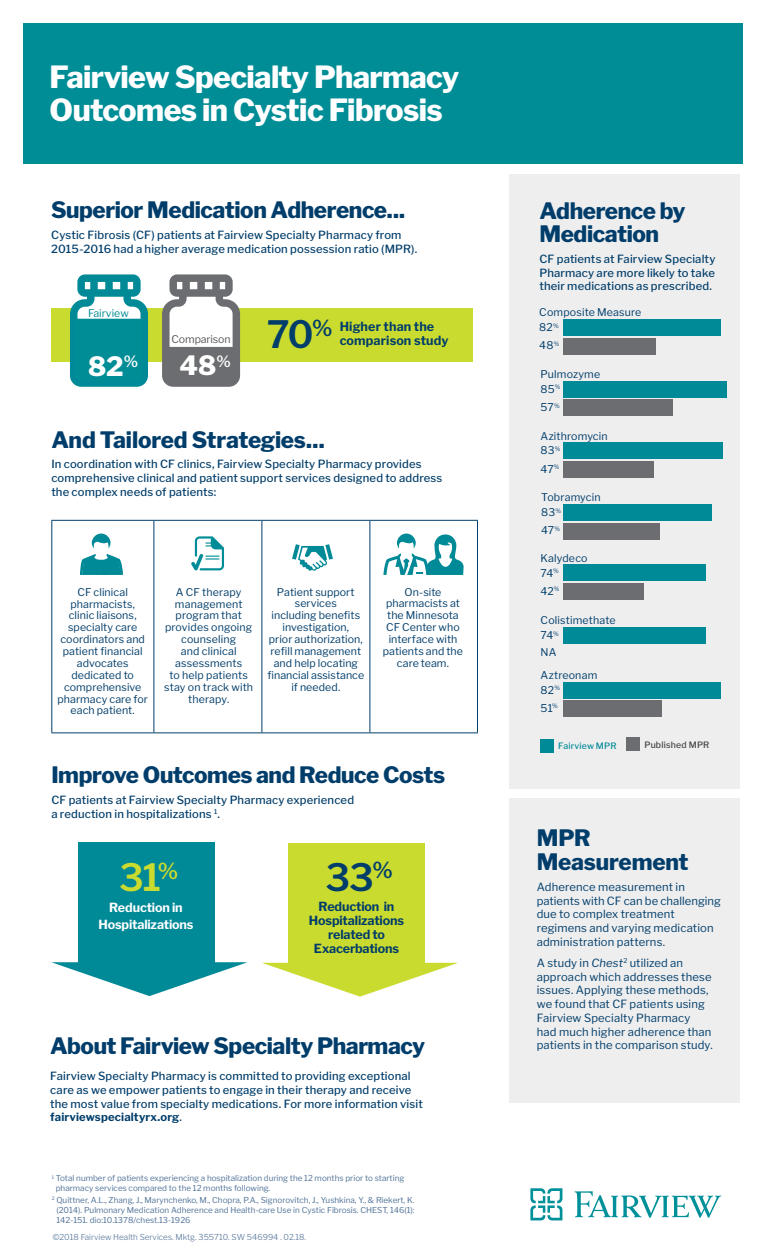
<style>
.page{position:relative;width:765px;height:1260px;background:#fff}
.page>*{position:absolute;margin:0;border:0;box-sizing:border-box;transform-origin:0 0}
.t1{font:600 37.5px "Libre Franklin";color:#003d6a}
.t2{font:600 37.5px "Libre Franklin";color:#cadb2f}
.t3{font:800 30.38px/32.1px "Libre Franklin";letter-spacing:-.02em;color:#fff}
.t4{font:800 26.5px "Libre Franklin";color:#fff}
.t5{font:800 22.5px/23.8px "Libre Franklin";letter-spacing:-.015em;color:#003d6a}
.t6{font:700 12.5px/13.8px "Libre Franklin";letter-spacing:-.01em;color:#003d6a;text-align:center}
.t7{font:700 12.5px/13.8px "Libre Franklin";letter-spacing:.01em;color:#003d6a}
.t8{font:700 12.5px/16.9px "Libre Franklin";letter-spacing:-.01em;color:#fff;text-align:center}
.t9{font:500 11.25px/13.8px "Libre Franklin";letter-spacing:.015em;color:#003d6a}
.t10{font:11.25px/13.8px "Libre Franklin";letter-spacing:.01em;color:#003d6a}
.t11{font:10.62px/11.9px "Libre Franklin";letter-spacing:.01em;color:#003d6a;text-align:center}
.t12{font:10.62px "Libre Franklin";letter-spacing:-.01em;color:#57585a}
.t13{font:10.62px "Libre Franklin";color:#008d96}
.t14{font:500 8.75px "Libre Franklin";letter-spacing:.025em;color:#3e3e3f}
.t15{font:500 8.75px "Libre Franklin";letter-spacing:.025em;color:#008996}
.t16{font:8.12px/9.8px "Libre Franklin";color:#527399}
.CopyRight{font:300 8.12px "Libre Franklin";color:#527399}
.s1{font-weight:700}
.s2{font-style:italic}
</style>
<div class="page">
<div style="left:509px;top:798px;width:231px;height:305px;background:#eeeeef"></div>
<div style="left:509px;top:174px;width:231px;height:614px;background:#eeeeef"></div>
<div style="left:51px;top:308px;width:421px;height:54px;background:#cadb2f"></div>
<div style="left:23px;top:24px;width:720px;height:140px;background:#008d96"></div>
<svg style="left:530px;top:1188px;width:32px;height:32px"></svg>
<svg style="left:575px;top:1191px;width:146px;height:27px"></svg>
<svg style="left:70px;top:274px;width:78px;height:113px;background:#37a4ac"></svg>
<svg style="left:162px;top:274px;width:78px;height:113px;background:#a9aaab"></svg>
<div style="left:78px;top:843px;width:136px;height:121px;background:#008996"></div>
<svg style="left:51px;top:962px;width:197px;height:34px"></svg>
<div style="left:289px;top:843px;width:136px;height:121px;background:#cadb2f"></div>
<svg style="left:263px;top:963px;width:194px;height:34px"></svg>
<div style="left:563px;top:338px;width:93px;height:17px;background:#6c6d70"></div>
<div style="left:563px;top:399px;width:110px;height:17px;background:#6c6d70"></div>
<div style="left:563px;top:461px;width:91px;height:17px;background:#6c6d70"></div>
<div style="left:563px;top:523px;width:96px;height:17px;background:#6c6d70"></div>
<div style="left:563px;top:583px;width:81px;height:17px;background:#6c6d70"></div>
<div style="left:563px;top:700px;width:98px;height:17px;background:#6c6d70"></div>
<div style="left:563px;top:319px;width:158px;height:17px;background:#008996"></div>
<div style="left:563px;top:381px;width:164px;height:17px;background:#008996"></div>
<div style="left:563px;top:442px;width:160px;height:17px;background:#008996"></div>
<div style="left:563px;top:504px;width:148px;height:17px;background:#008996"></div>
<div style="left:563px;top:565px;width:143px;height:16px;background:#008996"></div>
<div style="left:563px;top:627px;width:143px;height:17px;background:#008996"></div>
<div style="left:563px;top:682px;width:158px;height:16px;background:#008996"></div>
<div style="left:541px;top:739px;width:13px;height:13px;background:#008996"></div>
<div style="left:626px;top:738px;width:14px;height:13px;background:#6c6d70"></div>
<svg style="left:52px;top:521px;width:357px;height:211px"></svg>
<hr style="left:51px;top:520px;width:103px;height:1px;background:#003d6a">
<hr style="left:51px;top:521px;width:1px;height:211px;background:#003d6a">
<hr style="left:154px;top:520px;width:108px;height:1px;background:#003d6a">
<hr style="left:153px;top:521px;width:1px;height:211px;background:#003d6a">
<hr style="left:262px;top:520px;width:108px;height:1px;background:#003d6a">
<hr style="left:261px;top:521px;width:1px;height:211px;background:#003d6a">
<hr style="left:370px;top:520px;width:108px;height:1px;background:#003d6a">
<hr style="left:369px;top:521px;width:1px;height:211px;background:#003d6a">
<hr style="left:477px;top:521px;width:1px;height:211px;background:#003d6a">
<hr style="left:51px;top:732px;width:103px;height:1px;background:#003d6a">
<hr style="left:154px;top:732px;width:108px;height:1px;background:#003d6a">
<hr style="left:262px;top:732px;width:108px;height:1px;background:#003d6a">
<hr style="left:370px;top:732px;width:108px;height:1px;background:#003d6a">
<svg style="left:191px;top:536px;width:33px;height:34px"></svg>
<svg style="left:383px;top:534px;width:81px;height:41px"></svg>
<svg style="left:80px;top:534px;width:43px;height:41px"></svg>
<svg style="left:292px;top:544px;width:41px;height:27px"></svg>
<p class="t3" style="left:50px;top:61px;width:411px">Fairview Specialty Pharmacy<br>Outcomes in Cystic Fibrosis</p>
<p class="t5" style="left:51px;top:198px;width:356px">Superior Medication Adherence...</p>
<p class="t9" style="left:51px;top:228px;width:368px">Cystic Fibrosis (CF) patients at Fairview Specialty Pharmacy from<br>2015-2016 had a higher average medication possession ratio (MPR).</p>
<p class="t13" style="left:88px;top:306px;width:42px">Fairview</p>
<p class="t4" style="left:88px;top:350px;width:52px">82<sup>%</sup></p>
<p class="t12" style="left:172px;top:333px;width:61px">Comparison</p>
<p class="t4" style="left:180px;top:350px;width:53px">48<sup>%</sup></p>
<p class="t1" style="left:267px;top:312px;width:67px">70<sup>%</sup></p>
<p class="t7" style="left:340px;top:320px;width:110px">Higher than the comparison study</p>
<p class="t5" style="left:51px;top:428px;width:275px">And Tailored Strategies...</p>
<p class="t9" style="left:51px;top:457px;width:393px">In coordination with CF clinics, Fairview Specialty Pharmacy provides comprehensive clinical and patient support services designed to address the complex needs of patients:</p>
<p class="t11" style="left:57px;top:586px;width:92px">CF clinical pharmacists, clinic liaisons, specialty care coordinators and patient financial advocates dedicated to comprehensive pharmacy care for each patient.</p>
<p class="t11" style="left:164px;top:586px;width:90px">A CF therapy management program that provides ongoing counseling<br>and clinical assessments<br>to help patients stay on track with therapy.</p>
<p class="t11" style="left:268px;top:586px;width:98px">Patient support services<br>including benefits investigation,<br>prior authorization, refill management and help locating financial assistance if needed.</p>
<p class="t11" style="left:383px;top:586px;width:82px">On-site pharmacists at the Minnesota<br>CF Center who interface with patients and the care team.</p>
<p class="t5" style="left:51px;top:763px;width:395px">Improve Outcomes and Reduce Costs</p>
<p class="t9" style="left:51px;top:793px;width:304px">CF patients at Fairview Specialty Pharmacy experienced a reduction in hospitalizations <sup>1</sup>.</p>
<p class="t2" style="left:119px;top:855px;width:61px">31<sup>%</sup></p>
<p class="t8" style="left:98px;top:899px;width:97px">Reduction in<br>Hospitalizations</p>
<p class="t1" style="left:326px;top:854px;width:69px">33<sup>%</sup></p>
<p class="t6" style="left:309px;top:900px;width:97px">Reduction in<br>Hospitalizations related to<br>Exacerbations</p>
<p class="t5" style="left:50px;top:1034px;width:376px">About Fairview Specialty Pharmacy</p>
<p class="t9" style="left:50px;top:1069px;width:374px">Fairview Specialty Pharmacy is committed to providing exceptional care as we empower patients to engage in their therapy and receive the most value from specialty medications. For more information visit <span class="s1">fairviewspecialtyrx.org</span>.</p>
<p class="t16" style="left:56px;top:1174px;width:350px;text-indent:-4px"><sup>1</sup> Total number of patients experiencing a hospitalization during the 12 months prior to starting pharmacy services compared to the 12 months following.</p>
<p class="t16" style="left:56px;top:1195px;width:360px;text-align:justify;text-indent:-5px"><sup>2</sup> Quittner, A.L., Zhang, J., Marynchenko, M., Chopra, P.A., Signorovitch, J., Yushkina, Y., &amp; Riekert, K. (2014). Pulmonary Medication Adherence and Health-care Use in Cystic Fibrosis. CHEST, 146(1):<br>142-151. dio:10.1378/chest.13-1926</p>
<p class="CopyRight" style="left:53px;top:1232px;width:255px">©2018 Fairview Health Services. Mktg. 355710. SW 546994 . 02.18.</p>
<p class="t5" style="left:539px;top:199px;width:148px">Adherence by<br>Medication</p>
<p class="t9" style="left:539px;top:252px;width:178px;text-align:justify">CF patients at Fairview Specialty Pharmacy are more likely to take their medications as prescribed.</p>
<p class="t11" style="left:539px;top:307px;width:104px">Composite Measure</p>
<p class="t11" style="left:539px;top:321px;width:21px">82<sup>%</sup></p>
<p class="t11" style="left:539px;top:340px;width:22px">48<sup>%</sup></p>
<p class="t11" style="left:541px;top:368px;width:61px">Pulmozyme</p>
<p class="t11" style="left:541px;top:383px;width:21px">85<sup>%</sup></p>
<p class="t11" style="left:541px;top:401px;width:21px">57<sup>%</sup></p>
<p class="t11" style="left:541px;top:430px;width:69px">Azithromycin</p>
<p class="t11" style="left:541px;top:445px;width:22px">83<sup>%</sup></p>
<p class="t11" style="left:541px;top:463px;width:20px">47<sup>%</sup></p>
<p class="t11" style="left:541px;top:492px;width:61px">Tobramycin</p>
<p class="t11" style="left:541px;top:506px;width:22px">83<sup>%</sup></p>
<p class="t11" style="left:541px;top:525px;width:20px">47<sup>%</sup></p>
<p class="t11" style="left:541px;top:552px;width:48px">Kalydeco</p>
<p class="t11" style="left:541px;top:567px;width:20px">74<sup>%</sup></p>
<p class="t11" style="left:541px;top:585px;width:21px">42<sup>%</sup></p>
<p class="t11" style="left:541px;top:615px;width:76px">Colistimethate</p>
<p class="t11" style="left:541px;top:629px;width:20px">74<sup>%</sup></p>
<p class="t11" style="left:541px;top:646px;width:17px">NA</p>
<p class="t11" style="left:541px;top:669px;width:58px">Aztreonam</p>
<p class="t11" style="left:541px;top:684px;width:21px">82<sup>%</sup></p>
<p class="t11" style="left:541px;top:702px;width:19px">51<sup>%</sup></p>
<p class="t15" style="left:558px;top:741px;width:60px">Fairview MPR</p>
<p class="t14" style="left:644px;top:740px;width:66px">Published MPR</p>
<p class="t5" style="left:537px;top:826px;width:153px">MPR<br>Measurement</p>
<p class="t10" style="left:537px;top:880px;width:186px">Adherence measurement in patients with CF can be challenging due to complex treatment regimens and varying medication administration patterns.</p>
<p class="t10" style="left:537px;top:956px;width:177px">A study in <span class="s2">Chest</span><sup>2</sup> utilized an approach which addresses these issues. Applying these methods, we found that CF patients using<br>Fairview Specialty Pharmacy had much higher adherence than patients in the comparison study.</p>
</div>
